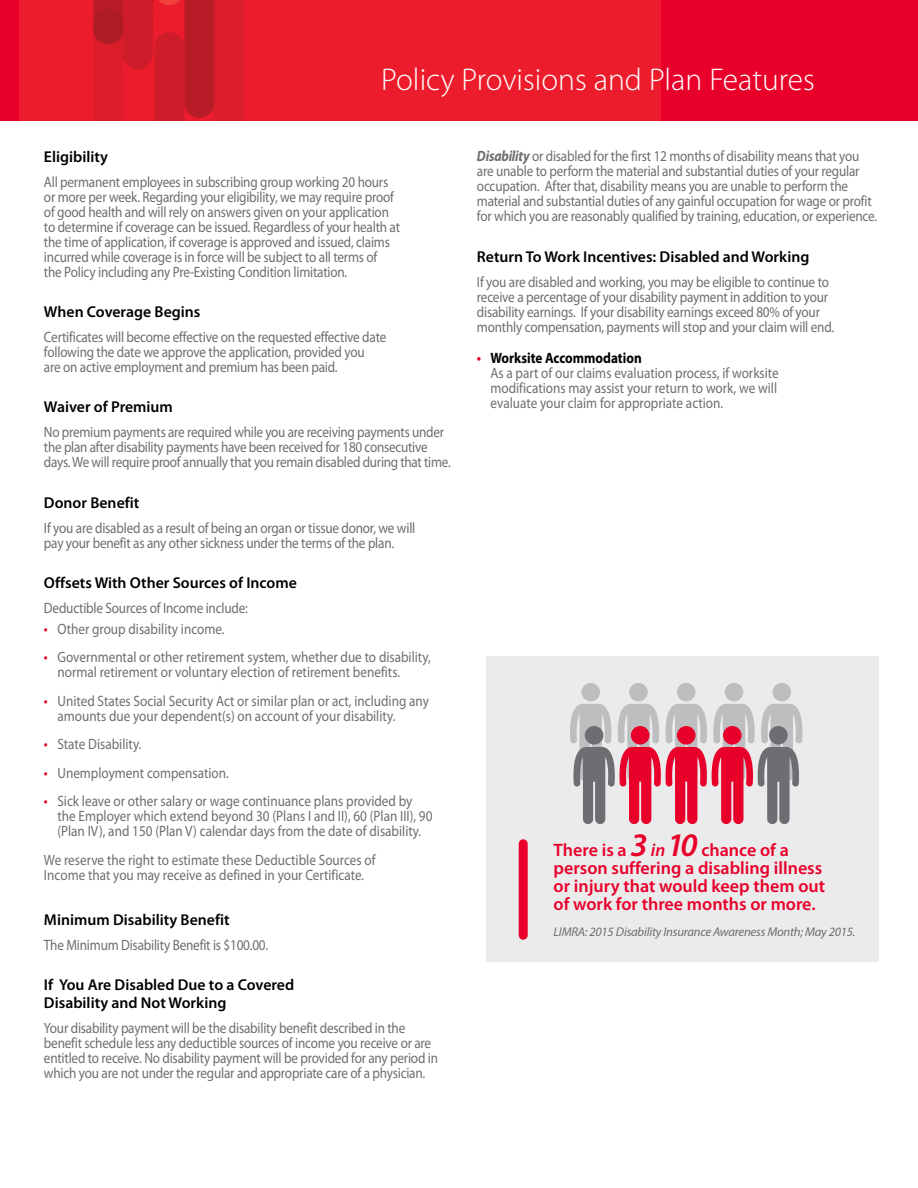
<style>
.page{position:relative;width:918px;height:1188px;background:#fff}
.page>*{position:absolute;margin:0;border:0;box-sizing:border-box;transform-origin:0 0}
.t1{font:300 31.5px "Myriad Pro";color:#fff}
.t2{font:600 18px/18px "Myriad Pro";color:#e8002a}
.t3{font:600 15.75px/18px "Myriad Pro";color:#000}
.t4{font:15px/15px "Myriad Pro";letter-spacing:-.015em;color:#6d6e71;scale:.88 1}
.t5{font:italic 12.75px "Myriad Pro";letter-spacing:-.02em;color:#6d6e71}
.s1{font-size:15.75px;color:#e8002a}
.s2{font-weight:700;font-style:italic}
.s3{font-weight:600;font-size:15.75px;color:#e8002a}
.s4{font-weight:700;color:#000}
.s5{font-style:italic;font-size:33px}
.s6{font-style:italic}
</style>
<div class="page">
<div style="left:0;top:0;width:918px;height:121px;background:#e8002a"></div>
<div style="left:19px;top:0;width:642px;height:121px;background:#ed1c2c"></div>
<svg style="left:93px;top:0;width:151px;height:121px"></svg>
<div style="left:487px;top:656px;width:392px;height:305px;background:#ebebec"></div>
<div style="left:519px;top:844px;width:9px;height:91px;background:#e8002a"></div>
<svg style="left:570px;top:683px;width:232px;height:141px"></svg>
<h1 class="t1" style="left:381px;top:60px;width:435px">Policy Provisions and Plan Features</h1>
<p class="t3" style="left:44px;top:147px;width:66px">Eligibility</p>
<p class="t4" style="left:44px;top:174px;width:406px">All permanent employees in subscribing group working 20 hours or more per week. Regarding your eligibility, we may require proof of good health and will rely on answers given on your application to determine if coverage can be issued. Regardless of your health at the time of application, if coverage is approved and issued, claims incurred while coverage is in force will be subject to all terms of<br>the Policy including any Pre-Existing Condition limitation.</p>
<p class="t3" style="left:44px;top:302px;width:158px">When Coverage Begins</p>
<p class="t4" style="left:44px;top:329px;width:391px">Certificates will become effective on the requested effective date following the date we approve the application, provided you<br>are on active employment and premium has been paid.</p>
<p class="t3" style="left:44px;top:398px;width:130px">Waiver of Premium</p>
<p class="t4" style="left:44px;top:425px;width:464px">No premium payments are required while you are receiving payments under the plan after disability payments have been received for 180 consecutive days. We will require proof annually that you remain disabled during that time.</p>
<p class="t3" style="left:44px;top:493px;width:97px">Donor Benefit</p>
<p class="t4" style="left:44px;top:520px;width:424px">If you are disabled as a result of being an organ or tissue donor, we will pay your benefit as any other sickness under the terms of the plan.</p>
<p class="t3" style="left:44px;top:573px;width:254px">Offsets With Other Sources of Income</p>
<p class="t4" style="left:44px;top:600px;width:233px">Deductible Sources of Income include:</p>
<p class="t4" style="left:44px;top:621px;width:207px"><span class="s1">•</span> Other group disability income.</p>
<p class="t4" style="left:57px;top:650px;width:426px;text-indent:-14px"><span class="s1">•</span> Governmental or other retirement system, whether due to disability, normal retirement or voluntary election of retirement benefits.</p>
<p class="t4" style="left:57px;top:693px;width:424px;text-indent:-14px"><span class="s1">•</span> United States Social Security Act or similar plan or act, including any amounts due your dependent(s) on account of your disability.</p>
<p class="t4" style="left:44px;top:737px;width:112px"><span class="s1">•</span> State Disability.</p>
<p class="t4" style="left:44px;top:765px;width:212px"><span class="s1">•</span> Unemployment compensation.</p>
<p class="t4" style="left:57px;top:794px;width:428px;text-indent:-14px"><span class="s1">•</span> Sick leave or other salary or wage continuance plans provided by the Employer which extend beyond 30 (Plans I and II), 60 (Plan III), 90 (Plan IV), and 150 (Plan V) calendar days from the date of disability.</p>
<p class="t4" style="left:44px;top:852px;width:378px">We reserve the right to estimate these Deductible Sources of<br>Income that you may receive as defined in your Certificate.</p>
<p class="t3" style="left:44px;top:910px;width:187px">Minimum Disability Benefit</p>
<p class="t4" style="left:44px;top:937px;width:256px">The Minimum Disability Benefit is $100.00.</p>
<p class="t3" style="left:44px;top:975px;width:252px">If You Are Disabled Due to a Covered<br>Disability and Not Working</p>
<p class="t4" style="left:44px;top:1020px;width:449px">Your disability payment will be the disability benefit described in the benefit schedule less any deductible sources of income you receive or are entitled to receive. No disability payment will be provided for any period in which you are not under the regular and appropriate care of a physician.</p>
<p class="t4" style="left:477px;top:149px;width:456px"><span class="s2">Disability</span> or disabled for the first 12 months of disability means that you are unable to perform the material and substantial duties of your regular occupation. After that, disability means you are unable to perform the material and substantial duties of any gainful occupation for wage or profit for which you are reasonably qualified by training, education, or experience.</p>
<p class="t3" style="left:477px;top:247px;width:334px">Return To Work Incentives: Disabled and Working</p>
<p class="t4" style="left:477px;top:274px;width:407px">If you are disabled and working, you may be eligible to continue to receive a percentage of your disability payment in addition to your disability earnings. If your disability earnings exceed 80% of your monthly compensation, payments will stop and your claim will end.</p>
<p class="t4" style="left:490px;top:350px;width:329px;text-indent:-14px"><span class="s3">•</span> <span class="s4">Worksite Accommodation<br></span>As a part of our claims evaluation process, if worksite modifications may assist your return to work, we will evaluate your claim for appropriate action.</p>
<p class="t2" style="left:554px;top:841px;width:273px">There is a <span class="s5">3</span> <span class="s6">in</span> <span class="s5">10</span> chance of a person suffering a disabling illness or injury that would keep them out of work for three months or more.</p>
<p class="t5" style="left:554px;top:924px;width:304px">LIMRA: 2015 Disability Insurance Awareness Month; May 2015.</p>
</div>
